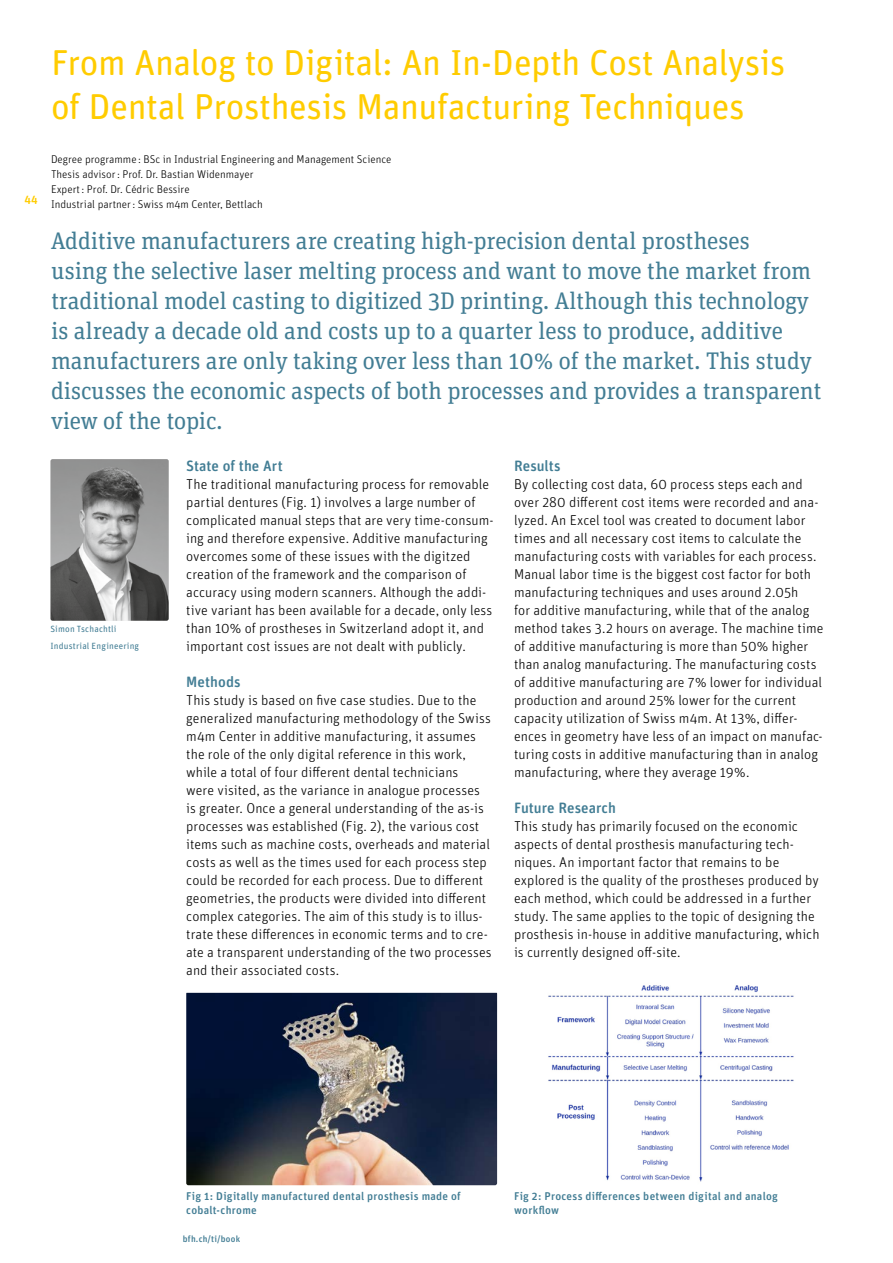
<style>
.page{position:relative;width:893px;height:1263px;background:#fff}
.page>*{position:absolute;margin:0;border:0;box-sizing:border-box;transform-origin:0 0}
.t1{font:36px/43.5px "Unit Rounded Pro";letter-spacing:-.015em;color:#fc0}
.t2{font:24px/30px "Unit Slab Pro";letter-spacing:-.01em;color:#427d94}
.t3{font:500 15px "Unit Rounded Pro";color:#427d94}
.t4{font:300 14.25px/18px "Unit Rounded Pro";letter-spacing:.005em;color:#000}
.t5{font:500 12px "Unit Rounded Pro";color:#fc0}
.t6{font:300 11.25px/15px "Unit Rounded Pro";color:#000}
.t7{font:500 11.25px/13.5px "Unit Rounded Pro";letter-spacing:.025em;color:#427d94}
.t8{font:9px/16.8px "Unit Rounded Pro";letter-spacing:.02em;color:#427d94}
.t9{font:500 9px "Unit Rounded Pro";letter-spacing:.025em;color:#427d94}
</style>
<div class="page">
<img style="left:50px;top:459px;width:119px;height:162px">
<img style="left:186px;top:993px;width:311px;height:192px">
<img style="left:548px;top:985px;width:246px;height:197px">
<p class="t5" style="left:24px;top:191px;width:15px">44</p>
<h1 class="t1" style="left:51px;top:39px;width:736px">From Analog to Digital: An In-Depth Cost Analysis of Dental Prosthesis Manufacturing Techniques</h1>
<p class="t6" style="left:51px;top:151px;width:342px">Degree programme : BSc in Industrial Engineering and Management Science Thesis advisor: Prof. Dr. Bastian Widenmayer<br>Expert: Prof. Dr. Cédric Bessire<br>Industrial partner: Swiss m4m Center, Bettlach</p>
<p class="t2" style="left:51px;top:225px;width:772px">Additive manufacturers are creating high-precision dental prostheses<br>using the selective laser melting process and want to move the market from traditional model casting to digitized 3D printing. Although this technology is already a decade old and costs up to a quarter less to produce, additive manufacturers are only taking over less than 10% of the market. This study discusses the economic aspects of both processes and provides a transparent view of the topic.</p>
<p class="t3" style="left:186px;top:455px;width:98px">State of the Art</p>
<p class="t4" style="left:186px;top:475px;width:309px">The traditional manufacturing process for removable partial dentures (Fig. 1) involves a large number of complicated manual steps that are very time-consum&shy;ing and therefore expensive. Additive manufacturing overcomes some of these issues with the digitzed creation of the framework and the comparison of accuracy using modern scanners. Although the addi&shy;tive variant has been available for a decade, only less than 10% of prostheses in Switzerland adopt it, and important cost issues are not dealt with publicly.</p>
<p class="t3" style="left:186px;top:671px;width:56px">Methods</p>
<p class="t4" style="left:186px;top:691px;width:307px">This study is based on five case studies. Due to the generalized manufacturing methodology of the Swiss m4m Center in additive manufacturing, it assumes the role of the only digital reference in this work, while a total of four different dental technicians<br>were visited, as the variance in analogue processes is greater. Once a general understanding of the as-is processes was established (Fig. 2), the various cost items such as machine costs, overheads and material costs as well as the times used for each process step could be recorded for each process. Due to different geometries, the products were divided into different complex categories. The aim of this study is to illus&shy;trate these differences in economic terms and to cre&shy;ate a transparent understanding of the two processes and their associated costs.</p>
<p class="t3" style="left:514px;top:455px;width:48px">Results</p>
<p class="t4" style="left:514px;top:475px;width:311px">By collecting cost data, 60 process steps each and over 280 different cost items were recorded and ana&shy;lyzed. An Excel tool was created to document labor times and all necessary cost items to calculate the manufacturing costs with variables for each process.<br>Manual labor time is the biggest cost factor for both manufacturing techniques and uses around 2.05h<br>for additive manufacturing, while that of the analog method takes 3.2 hours on average. The machine time of additive manufacturing is more than 50% higher than analog manufacturing. The manufacturing costs of additive manufacturing are 7% lower for individual production and around 25% lower for the current capacity utilization of Swiss m4m. At 13%, differ&shy;ences in geometry have less of an impact on manufac&shy;turing costs in additive manufacturing than in analog manufacturing, where they average 19%.</p>
<p class="t3" style="left:514px;top:797px;width:103px">Future Research</p>
<p class="t4" style="left:514px;top:817px;width:307px">This study has primarily focused on the economic aspects of dental prosthesis manufacturing tech&shy;niques. An important factor that remains to be explored is the quality of the prostheses produced by each method, which could be addressed in a further study. The same applies to the topic of designing the prosthesis in-house in additive manufacturing, which is currently designed off-site.</p>
<p class="t8" style="left:50px;top:620px;width:90px">Simon Tschachtli<br>Industrial Engineering</p>
<p class="t7" style="left:186px;top:1189px;width:276px">Fig 1: Digitally manufactured dental prosthesis made of cobalt-chrome</p>
<p class="t7" style="left:514px;top:1189px;width:265px">Fig 2: Process differences between digital and analog workflow</p>
<p class="t9" style="left:183px;top:1232px;width:59px">bfh.ch/ti/book</p>
</div>
